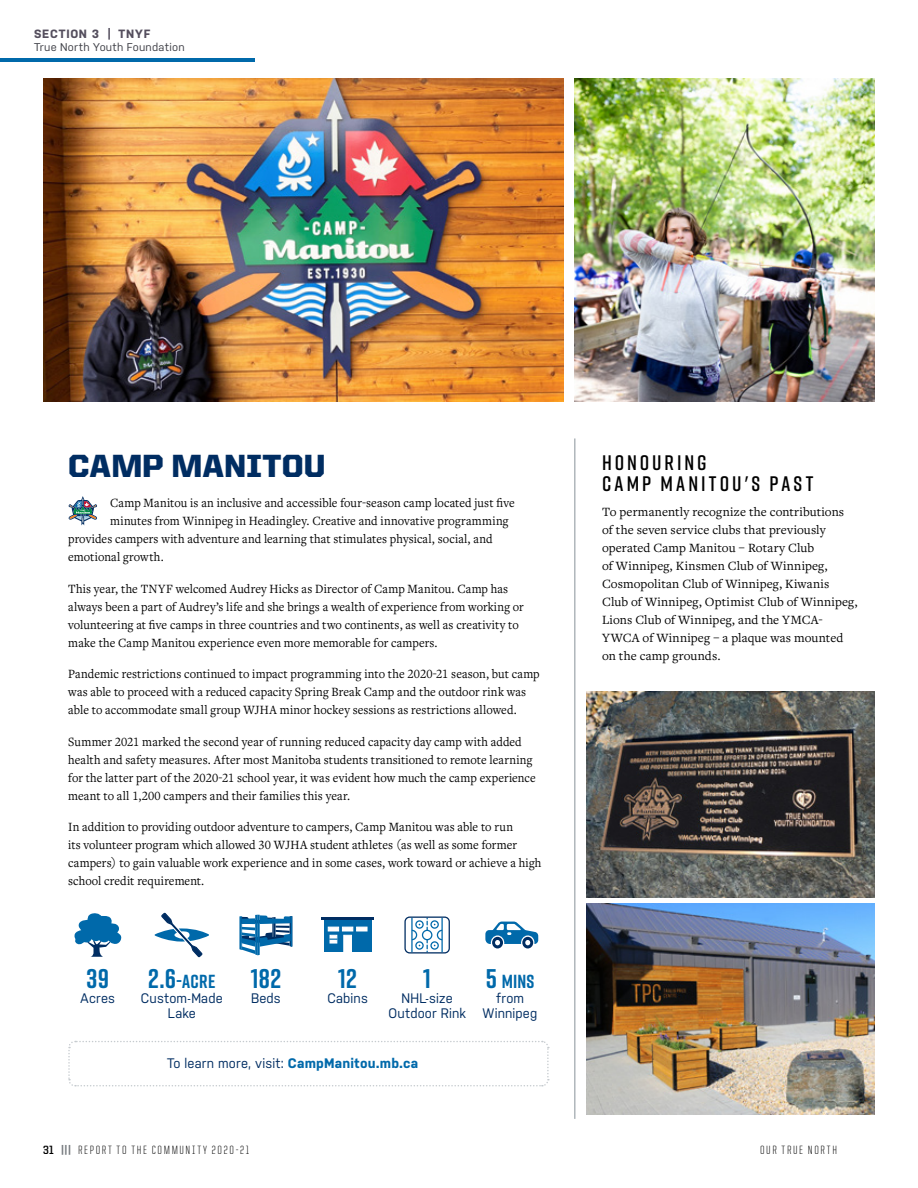
<style>
.page{position:relative;width:918px;height:1188px;background:#fff}
.page>*{position:absolute;margin:0;border:0;box-sizing:border-box;transform-origin:0 0}
.t1{font:900 32.25px "United Sans Reg";letter-spacing:.01em;color:#002d62}
.Main_paragraph{font:700 27px "Rift";letter-spacing:.01em;color:#0069aa}
.t2{font:600 21px/21px "Rift";letter-spacing:.14em;color:#000}
.Main_paragraph-2{font:700 18.9px "Rift";letter-spacing:.015em;color:#0069aa}
.Main_paragraph-3{font:13.8px/15px "Nudista";letter-spacing:.01em;color:#002d62;text-align:center;scale:.95 1}
.Main_paragraph-4{font:13.2px/18px "Freight Text Pro";letter-spacing:.01em;color:#000;scale:.94 1}
.Main_paragraph-5{font:13.2px/18px "Freight Text Pro";letter-spacing:.01em;color:#000}
.t3{font:300 12px "United Sans Cond";letter-spacing:.145em;color:#000}
.t4{font:700 12px "Nudista";letter-spacing:.075em;color:#544e5d}
.t5{font:11.25px "Nudista";letter-spacing:.02em;color:#3e3f46}
.s1{font-size:27px}
.s2{font-size:19.5px}
.s3{font-weight:700;color:#0069aa}
.s4{font-family:"United Sans Semi Cond";font-weight:700}
.s5{font-weight:800;color:#74797d}
</style>
<div class="page">
<img style="left:43px;top:79px;width:521px;height:323px">
<img style="left:586px;top:691px;width:289px;height:207px">
<img style="left:586px;top:904px;width:289px;height:210px">
<hr style="left:574px;top:438px;width:2px;height:681px;background:#b0b7bb">
<img style="left:575px;top:79px;width:300px;height:323px">
<hr style="left:917px;top:0;width:1px;height:230px;background:#b0b7bb">
<svg style="left:68px;top:496px;width:29px;height:30px"></svg>
<svg style="left:68px;top:1040px;width:482px;height:47px"></svg>
<svg style="left:485px;top:922px;width:53px;height:27px"></svg>
<svg style="left:74px;top:913px;width:48px;height:44px"></svg>
<hr style="left:291px;top:916px;width:1px;height:31px;background:#0069aa">
<svg style="left:239px;top:915px;width:52px;height:40px"></svg>
<div style="left:324px;top:920px;width:48px;height:32px;background:#0069aa"></div>
<hr style="left:321px;top:917px;width:53px;height:3px;background:#002d62">
<hr style="left:328px;top:927px;width:11px;height:4px;background:#fff">
<svg style="left:330px;top:935px;width:7px;height:8px"></svg>
<div style="left:344px;top:935px;width:8px;height:18px;background:#fff"></div>
<hr style="left:342px;top:927px;width:11px;height:4px;background:#fff">
<hr style="left:356px;top:927px;width:11px;height:4px;background:#fff">
<svg style="left:427px;top:919px;width:1px;height:33px"></svg>
<div style="left:404px;top:917px;width:46px;height:37px;border:1px solid #002d62;border-radius:5px"></div>
<div style="left:415px;top:920px;width:9px;height:9px;border:1px solid #0069aa;border-radius:50%"></div>
<div style="left:423px;top:930px;width:9px;height:10px;background:#fff;border-radius:50%"></div>
<div style="left:422px;top:930px;width:10px;height:10px;border:1px solid #0069aa;border-radius:50%"></div>
<div style="left:430px;top:920px;width:9px;height:9px;border:1px solid #0069aa;border-radius:50%"></div>
<div style="left:415px;top:941px;width:9px;height:9px;border:1px solid #0069aa;border-radius:50%"></div>
<div style="left:430px;top:941px;width:9px;height:9px;border:1px solid #0069aa;border-radius:50%"></div>
<hr style="left:411px;top:918px;width:2px;height:34px;background:#0069aa">
<hr style="left:441px;top:918px;width:2px;height:34px;background:#0069aa">
<svg style="left:411px;top:924px;width:9px;height:22px"></svg>
<svg style="left:434px;top:924px;width:9px;height:22px"></svg>
<svg style="left:154px;top:912px;width:55px;height:46px"></svg>
<hr style="left:0;top:58px;width:255px;height:4px;background:#0069aa">
<p class="t4" style="left:34px;top:27px;width:117px">SECTION 3 | TNYF</p>
<p class="t5" style="left:34px;top:41px;width:152px">True North Youth Foundation</p>
<p class="t1" style="left:68px;top:448px;width:259px">CAMP MANITOU</p>
<p class="Main_paragraph-4" style="left:110px;top:494px;width:432px">Camp Manitou is an inclusive and accessible four-season camp located just five</p>
<p class="Main_paragraph-4" style="left:110px;top:512px;width:425px">minutes from Winnipeg in Headingley. Creative and innovative programming</p>
<p class="Main_paragraph-4" style="left:68px;top:530px;width:453px">provides campers with adventure and learning that stimulates physical, social, and</p>
<p class="Main_paragraph-4" style="left:68px;top:548px;width:103px">emotional growth.</p>
<p class="Main_paragraph-4" style="left:68px;top:579px;width:486px">This year, the TNYF welcomed Audrey Hicks as Director of Camp Manitou. Camp has always been a part of Audrey’s life and she brings a wealth of experience from working or volunteering at five camps in three countries and two continents, as well as creativity to make the Camp Manitou experience even more memorable for campers.</p>
<p class="Main_paragraph-4" style="left:68px;top:665px;width:503px">Pandemic restrictions continued to impact programming into the 2020-21 season, but camp was able to proceed with a reduced capacity Spring Break Camp and the outdoor rink was able to accommodate small group WJHA minor hockey sessions as restrictions allowed.</p>
<p class="Main_paragraph-4" style="left:68px;top:732px;width:499px">Summer 2021 marked the second year of running reduced capacity day camp with added health and safety measures. After most Manitoba students transitioned to remote learning for the latter part of the 2020-21 school year, it was evident how much the camp experience meant to all 1,200 campers and their families this year.</p>
<p class="Main_paragraph-4" style="left:68px;top:818px;width:505px">In addition to providing outdoor adventure to campers, Camp Manitou was able to run<br>its volunteer program which allowed 30 WJHA student athletes (as well as some former campers) to gain valuable work experience and in some cases, work toward or achieve a high school credit requirement.</p>
<p class="Main_paragraph" style="left:87px;top:959px;width:24px">39</p>
<p class="Main_paragraph-3" style="left:81px;top:991px;width:38px">Acres</p>
<p class="Main_paragraph-2" style="left:148px;top:968px;width:69px"><span class="s1">2.6</span><span class="s2">-</span>ACRE</p>
<p class="Main_paragraph-3" style="left:141px;top:991px;width:88px">Custom-Made<br>Lake</p>
<p class="Main_paragraph" style="left:251px;top:959px;width:32px">182</p>
<p class="Main_paragraph-3" style="left:251px;top:991px;width:33px">Beds</p>
<p class="Main_paragraph" style="left:338px;top:959px;width:20px">12</p>
<p class="Main_paragraph-3" style="left:327px;top:991px;width:44px">Cabins</p>
<p class="Main_paragraph" style="left:423px;top:959px;width:9px">1</p>
<p class="Main_paragraph-3" style="left:389px;top:991px;width:83px">NHL-size<br>Outdoor Rink</p>
<p class="Main_paragraph-3" style="left:167px;top:1056px;width:266px">To learn more, visit: <span class="s3">CampManitou.mb.ca</span></p>
<p class="Main_paragraph-2" style="left:486px;top:968px;width:50px"><span class="s1">5</span> MINS</p>
<p class="Main_paragraph-3" style="left:483px;top:991px;width:59px">from<br>Winnipeg</p>
<p class="t2" style="left:602px;top:452px;width:213px">HONOURING<br>CAMP MANITOU'S PAST</p>
<p class="Main_paragraph-5" style="left:602px;top:503px;width:257px">To permanently recognize the contributions of the seven service clubs that previously operated Camp Manitou – Rotary Club<br>of Winnipeg, Kinsmen Club of Winnipeg, Cosmopolitan Club of Winnipeg, Kiwanis Club of Winnipeg, Optimist Club of Winnipeg, Lions Club of Winnipeg, and the YMCA-YWCA of Winnipeg – a plaque was mounted on the camp grounds.</p>
<p class="t3" style="left:43px;top:1144px;width:208px"><span class="s4">31</span> <span class="s5">|||</span> REPORT TO THE COMMUNITY 2020-21</p>
<p class="t3" style="left:760px;top:1144px;width:78px">OUR TRUE NORTH</p>
</div>
